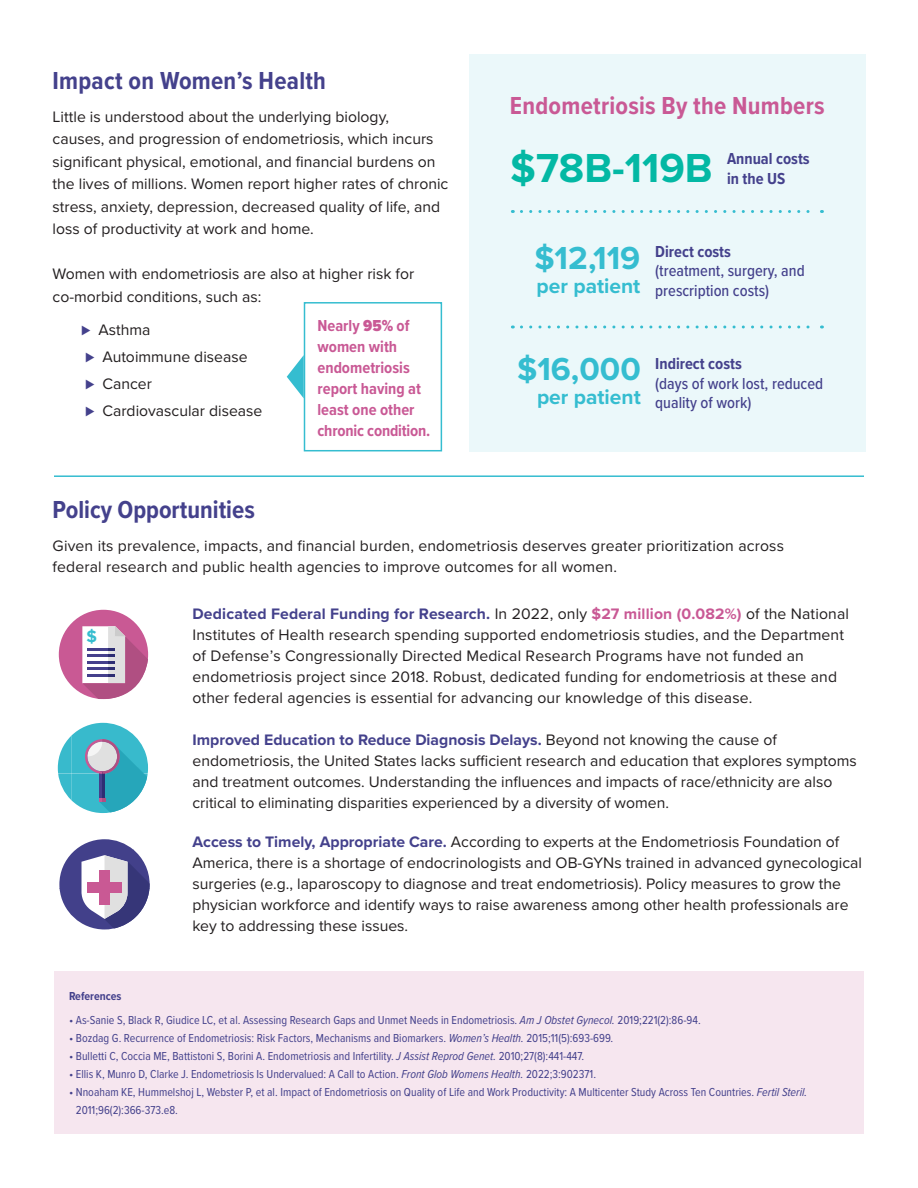
<style>
.page{position:relative;width:918px;height:1188px;background:#fff}
.page>*{position:absolute;margin:0;border:0;box-sizing:border-box;transform-origin:0 0}
.t1{font:700 42px "Proxima Nova";color:#03b8a4}
.t2{font:700 33px "Proxima Nova";color:#35bdd0}
.t3{font:700 25.5px "Proxima Nova Cond";color:#44418c}
.t4{font:700 25.5px "Proxima Nova Cond";letter-spacing:.01em;color:#c95995}
.t5{font:700 21px "Proxima Nova";color:#35bdd0}
.t6{font:700 17.1px "Proxima Nova";color:#36bdcf}
.t7{font:500 16.5px/19.5px "Proxima Nova Cond";color:#44418c}
.t8{font:700 16.5px/21px "Proxima Nova Cond";color:#c95995}
.t9{font:700 16.5px/19.5px "Proxima Nova Cond";color:#44418c}
.t10{font:15.75px/21px "Proxima Nova";color:#231f20}
.t11{font:12px/18px "Proxima Nova Cond";color:#44418c}
.t12{font:700 12px "Proxima Nova Cond";color:#44418c}
.s1{color:#44418c}
.s2{font-weight:900}
.s3{font-weight:700;color:#44418c}
.s4{font-weight:700;color:#c95995}
.s5{font-style:italic}
</style>
<div class="page">
<svg style="left:59px;top:839px;width:91px;height:90px"></svg>
<div style="left:99px;top:870px;width:11px;height:35px;background:#c95994"></div>
<div style="left:87px;top:882px;width:35px;height:10px;background:#c95994"></div>
<svg style="left:58px;top:723px;width:90px;height:90px"></svg>
<div style="left:59px;top:610px;width:89px;height:89px;background:#c95994;border-radius:50%"></div>
<svg style="left:82px;top:626px;width:66px;height:74px"></svg>
<div style="left:469px;top:54px;width:396px;height:397px;background:#ebf8fa"></div>
<div style="left:54px;top:971px;width:810px;height:163px;background:#f6e6ef"></div>
<div style="left:304px;top:302px;width:138px;height:149px;border:2px solid #35bdd0"></div>
<svg style="left:287px;top:355px;width:17px;height:43px"></svg>
<svg style="left:521px;top:210px;width:301px;height:3px"></svg>
<svg style="left:521px;top:326px;width:301px;height:2px"></svg>
<hr style="left:54px;top:475px;width:810px;height:2px;background:#35bdd0">
<p class="t3" style="left:53px;top:62px;width:275px">Impact on Women’s Health</p>
<p class="t10" style="left:53px;top:105px;width:397px;line-height:22.5px">Little is understood about the underlying biology,<br>causes, and progression of endometriosis, which incurs significant physical, emotional, and financial burdens on the lives of millions. Women report higher rates of chronic stress, anxiety, depression, decreased quality of life, and loss of productivity at work and home.</p>
<p class="t10" style="left:53px;top:262px;width:363px;line-height:22.5px">Women with endometriosis are also at higher risk for co-morbid conditions, such as:</p>
<p class="t10" style="left:81px;top:319px;width:71px"><span class="s1">⊲</span> Asthma</p>
<p class="t10" style="left:85px;top:346px;width:164px"><span class="s1">⊲</span> Autoimmune disease</p>
<p class="t10" style="left:85px;top:373px;width:68px"><span class="s1">⊲</span> Cancer</p>
<p class="t10" style="left:85px;top:400px;width:179px"><span class="s1">⊲</span> Cardiovascular disease</p>
<p class="t8" style="left:318px;top:314px;width:114px">Nearly <span class="s2">95%</span> of women with endometriosis report having at least one other chronic condition.</p>
<p class="t4" style="left:510px;top:87px;width:316px">Endometriosis By the Numbers</p>
<p class="t1" style="left:510px;top:137px;width:204px">$78B-119B</p>
<p class="t9" style="left:727px;top:149px;width:84px">Annual costs in the US</p>
<p class="t2" style="left:534px;top:233px;width:107px">$12,119</p>
<p class="t5" style="left:537px;top:270px;width:105px">per patient</p>
<p class="t9" style="left:655px;top:241px;width:77px">Direct costs</p>
<p class="t7" style="left:655px;top:260px;width:151px">(treatment, surgery, and prescription costs)</p>
<p class="t2" style="left:517px;top:345px;width:125px">$16,000</p>
<p class="t5" style="left:537px;top:382px;width:105px">per patient</p>
<p class="t9" style="left:655px;top:354px;width:88px">Indirect costs</p>
<p class="t7" style="left:655px;top:373px;width:169px">(days of work lost, reduced quality of work)</p>
<p class="t3" style="left:53px;top:491px;width:204px">Policy Opportunities</p>
<p class="t10" style="left:53px;top:535px;width:733px">Given its prevalence, impacts, and financial burden, endometriosis deserves greater prioritization across federal research and public health agencies to improve outcomes for all women.</p>
<p class="t10" style="left:192px;top:603px;width:658px"><span class="s3">Dedicated Federal Funding for Research.</span> In 2022, only <span class="s4">$27 million (0.082%)</span> of the National Institutes of Health research spending supported endometriosis studies, and the Department of Defense’s Congressionally Directed Medical Research Programs have not funded an endometriosis project since 2018. Robust, dedicated funding for endometriosis at these and other federal agencies is essential for advancing our knowledge of this disease.</p>
<p class="t10" style="left:192px;top:728px;width:666px"><span class="s3">Improved Education to Reduce Diagnosis Delays.</span> Beyond not knowing the cause of endometriosis, the United States lacks sufficient research and education that explores symptoms and treatment outcomes. Understanding the influences and impacts of race/ethnicity are also critical to eliminating disparities experienced by a diversity of women.</p>
<p class="t10" style="left:192px;top:830px;width:671px"><span class="s3">Access to Timely, Appropriate Care.</span> According to experts at the Endometriosis Foundation of America, there is a shortage of endocrinologists and OB-GYNs trained in advanced gynecological surgeries (e.g., laparoscopy to diagnose and treat endometriosis). Policy measures to grow the physician workforce and identify ways to raise awareness among other health professionals are key to addressing these issues.</p>
<p class="t6" style="left:86px;top:624px;width:12px">$</p>
<p class="t12" style="left:69px;top:987px;width:54px">References</p>
<p class="t11" style="left:69px;top:1010px;width:633px">• As-Sanie S, Black R, Giudice LC, et al. Assessing Research Gaps and Unmet Needs in Endometriosis. <span class="s5">Am J Obstet Gynecol.</span> 2019;221(2):86-94.</p>
<p class="t11" style="left:69px;top:1028px;width:546px">• Bozdag G. Recurrence of Endometriosis: Risk Factors, Mechanisms and Biomarkers. <span class="s5">Women’s Health.</span> 2015;11(5):693-699.</p>
<p class="t11" style="left:69px;top:1046px;width:517px">• Bulletti C, Coccia ME, Battistoni S, Borini A. Endometriosis and Infertility. <span class="s5">J Assist Reprod Genet.</span> 2010;27(8):441-447.</p>
<p class="t11" style="left:69px;top:1064px;width:529px">• Ellis K, Munro D, Clarke J. Endometriosis Is Undervalued: A Call to Action. <span class="s5">Front Glob Womens Health.</span> 2022;3:902371.</p>
<p class="t11" style="left:76px;top:1082px;width:733px;text-indent:-7px">• Nnoaham KE, Hummelshoj L, Webster P, et al. Impact of Endometriosis on Quality of Life and Work Productivity: A Multicenter Study Across Ten Countries. <span class="s5">Fertil Steril.<br></span>2011;96(2):366-373.e8.</p>
</div>
